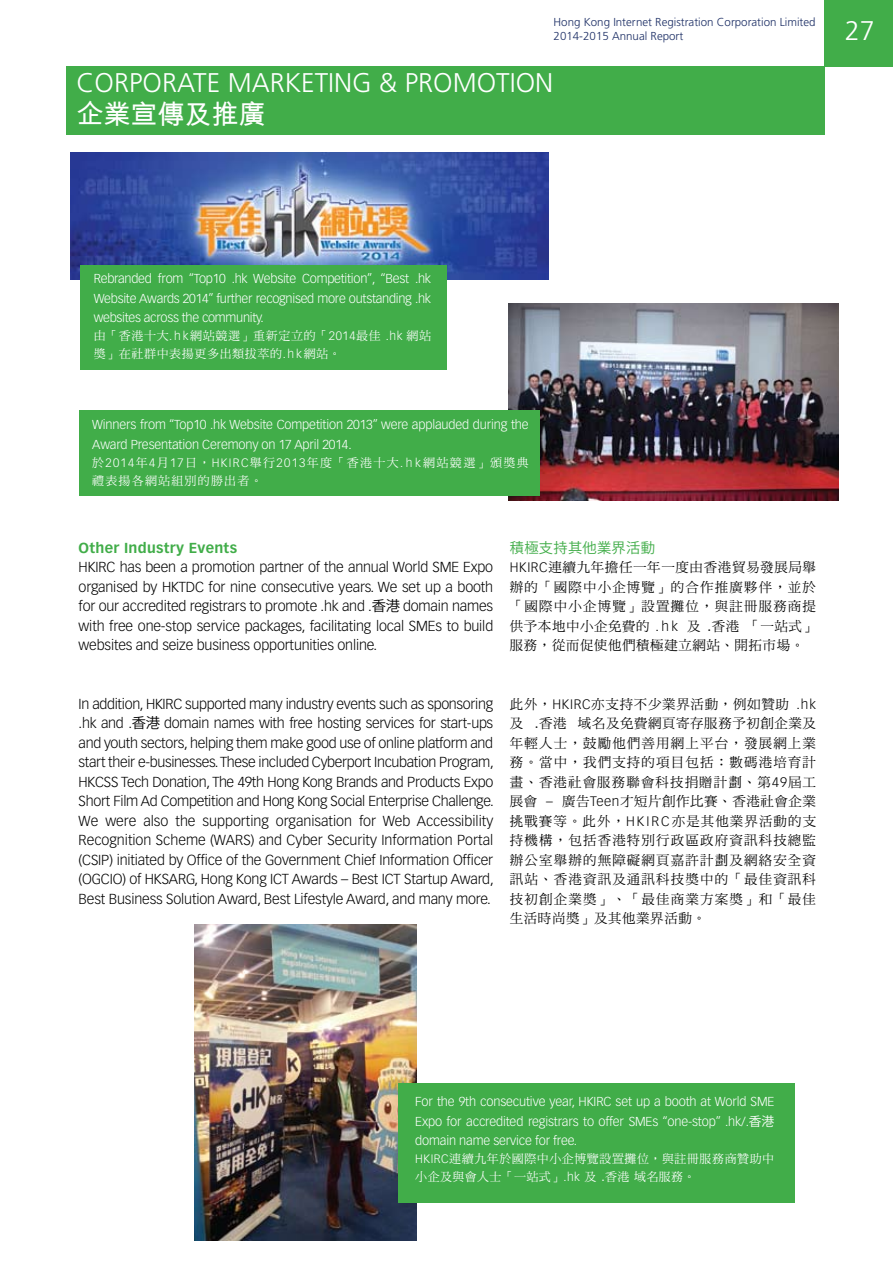
<style>
.page{position:relative;width:893px;height:1263px;background:#fff}
.page>*{position:absolute;margin:0;border:0;box-sizing:border-box;transform-origin:0 0}
.t1{font:300 27px "Frutiger LT Std";color:#fff}
.t2{font:700 27px "M Hei";color:#fff}
.t3{font:300 14.25px/19.5px "Vectora LT Std";letter-spacing:-.01em;color:#000;text-align:justify}
.t4{font:700 14.25px "Vectora LT Std";letter-spacing:.02em;color:#41ad49}
.t5{font:14.25px "Koz Go Pr 6 N";letter-spacing:.02em;color:#41ad49}
.t6{font:13.5px/19.5px "DF Ming Std W5";letter-spacing:.085em;color:#000;text-align:justify}
.t7{font:300 12.75px/19.5px "Vectora LT Std";letter-spacing:-.01em;color:#fff;text-align:justify}
.t8{font:12px/18px "DF Ming Std W5";letter-spacing:.05em;color:#fff}
.t9{font:12px/18px "DF Ming Std W5";letter-spacing:.1em;color:#fff}
.t10{font:300 11.55px/13.8px "Frutiger LT Std";color:#1e3066}
.s1{font-family:"Vectora LT Std";font-weight:300}
.s2{font-family:"Koz Go Pr 6 N";font-weight:400}
</style>
<div class="page">
<div style="left:825px;top:0;width:68px;height:67px;background:#41ad49"></div>
<div style="left:66px;top:67px;width:759px;height:68px;background:#41ad49"></div>
<img style="left:195px;top:924px;width:221px;height:317px">
<img style="left:70px;top:152px;width:479px;height:127px">
<img style="left:508px;top:303px;width:330px;height:197px">
<div style="left:81px;top:266px;width:366px;height:104px;background:#41ad49"></div>
<div style="left:398px;top:1084px;width:397px;height:119px;background:#41ad49"></div>
<div style="left:80px;top:410px;width:460px;height:86px;background:#41ad49"></div>
<p class="t10" style="left:554px;top:15px;width:264px">Hong Kong Internet Registration Corporation Limited<br>2014-2015 Annual Report</p>
<h1 class="t1" style="left:77px;top:67px;width:478px">CORPORATE MARKETING &amp; PROMOTION</h1>
<h1 class="t2" style="left:77px;top:101px;width:191px">企業宣傳及推廣</h1>
<h1 class="t1" style="left:845px;top:15px;width:32px">27</h1>
<p class="t7" style="left:94px;top:269px;width:339px">Rebranded from “Top10 .hk Website Competition”, “Best .hk Website Awards 2014” further recognised more outstanding .hk websites across the community.</p>
<p class="t8" style="left:94px;top:327px;width:339px">由「香港十大<span class="s1">.hk</span>網站競選」重新定立的「<span class="s1">2014</span>最佳 <span class="s1">.hk</span> 網站獎」在社群中表揚更多出類拔萃的<span class="s1">.hk</span>網站。</p>
<p class="t7" style="left:92px;top:415px;width:438px">Winners from “Top10 .hk Website Competition 2013” were applauded during the<br>Award Presentation Ceremony on 17 April 2014.</p>
<p class="t9" style="left:92px;top:453px;width:438px">於<span class="s1">2014</span>年<span class="s1">4</span>月<span class="s1">17</span>日，<span class="s1">HKIRC</span>舉行<span class="s1">2013</span>年度「香港十大<span class="s1">.hk</span>網站競選」頒獎典禮表揚各網站組別的勝出者。</p>
<p class="t4" style="left:79px;top:539px;width:160px">Other Industry Events</p>
<p class="t3" style="left:79px;top:557px;width:416px">HKIRC has been a promotion partner of the annual World SME Expo organised by HKTDC for nine consecutive years. We set up a booth for our accredited registrars to promote .hk and .<span class="s2">香港</span> domain names with free one-stop service packages, facilitating local SMEs to build websites and seize business opportunities online.</p>
<p class="t5" style="left:510px;top:539px;width:147px">積極支持其他業界活動</p>
<p class="t6" style="left:510px;top:558px;width:308px"><span class="s1">HKIRC</span>連續九年擔任一年一度由香港貿易發展局舉辦的「國際中小企博覽」的合作推廣夥伴，並於「國際中小企博覽」設置攤位，與註冊服務商提供予本地中小企免費的 <span class="s1">.hk</span> 及 .香港 「一站式」服務，從而促使他們積極建立網站、開拓市場。</p>
<p class="t3" style="left:79px;top:694px;width:417px">In addition, HKIRC supported many industry events such as sponsoring .hk and .<span class="s2">香港</span> domain names with free hosting services for start-ups and youth sectors, helping them make good use of online platform and start their e-businesses. These included Cyberport Incubation Program, HKCSS Tech Donation, The 49th Hong Kong Brands and Products Expo Short Film Ad Competition and Hong Kong Social Enterprise Challenge.<br>We were also the supporting organisation for Web Accessibility Recognition Scheme (WARS) and Cyber Security Information Portal (CSIP) initiated by Office of the Government Chief Information Officer (OGCIO) of HKSARG, Hong Kong ICT Awards – Best ICT Startup Award, Best Business Solution Award, Best Lifestyle Award, and many more.</p>
<p class="t6" style="left:510px;top:694px;width:308px">此外，<span class="s1">HKIRC</span>亦支持不少業界活動，例如贊助 <span class="s1">.hk</span>及 .香港 域名及免費網頁寄存服務予初創企業及年輕人士，鼓勵他們善用網上平台，發展網上業務。當中，我們支持的項目包括︰數碼港培育計畫、香港社會服務聯會科技捐贈計劃、第<span class="s1">49</span>屆工展會 <span class="s1">–</span> 廣告<span class="s1">Teen</span>才短片創作比賽、香港社會企業挑戰賽等。此外，<span class="s1">HKIRC</span>亦是其他業界活動的支持機構，包括香港特別行政區政府資訊科技總監辦公室舉辦的無障礙網頁嘉許計劃及網絡安全資訊站、香港資訊及通訊科技獎中的「最佳資訊科技初創企業獎」、「最佳商業方案獎」和「最佳生活時尚獎」及其他業界活動。</p>
<p class="t7" style="left:415px;top:1092px;width:361px">For the 9th consecutive year, HKIRC set up a booth at World SME Expo for accredited registrars to offer SMEs “one-stop” .hk/.<span class="s2">香港</span>domain name service for free.</p>
<p class="t8" style="left:415px;top:1150px;width:360px"><span class="s1">HKIRC</span>連續九年於國際中小企博覽設置攤位，與註冊服務商贊助中小企及與會人士「一站式」<span class="s1">.hk</span> 及 .香港 域名服務。</p>
</div>
